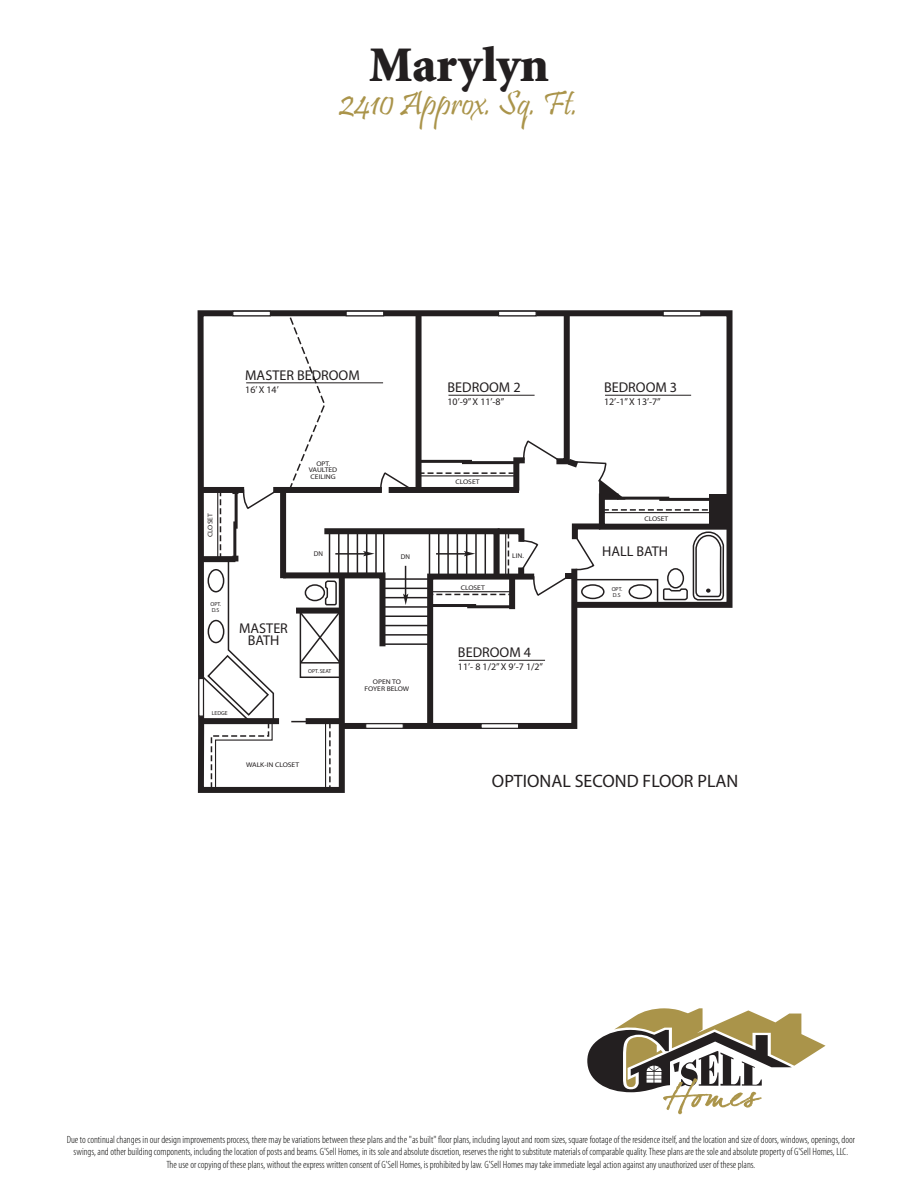
<style>
.page{position:relative;width:918px;height:1188px;background:#fff}
.page>*{position:absolute;margin:0;border:0;box-sizing:border-box;transform-origin:0 0}
.t1{font:900 49.95px "Minion Std";color:#231f20}
.t2{font:34.65px "Pristina";color:#aa944a}
.t3{font:18px "Myriad";color:#231f20}
.t4{font:14.25px/11.7px "Myriad";color:#231f20;text-align:center}
.t5{font:300 condensed 10.5px/12.6px "Myriad Pro";color:#050504;text-align:center}
.t6{font:9.9px "Myriad";color:#231f20}
.t7{font:7.05px "Myriad";color:#231f20}
.t8{font:6.75px/6.8px "Myriad";color:#231f20;text-align:center;scale:1.11 1}
.t9{font:5.7px/5.7px "Myriad";color:#231f20}
</style>
<div class="page">
<svg style="left:587px;top:1008px;width:239px;height:106px"></svg>
<svg style="left:198px;top:310px;width:535px;height:481px"></svg>
<div style="left:518px;top:567px;width:6px;height:9px;background:#231f20"></div>
<p class="t1" style="left:369px;top:40px;width:181px">Marylyn</p>
<p class="t2" style="left:339px;top:84px;width:241px">2410 Approx. Sq. Ft.</p>
<p class="t4" style="left:245px;top:370px;width:116px">MASTER BEDROOM</p>
<p class="t6" style="left:245px;top:385px;width:35px">16’ X 14’</p>
<p class="t4" style="left:448px;top:382px;width:75px">BEDROOM 2</p>
<p class="t6" style="left:448px;top:397px;width:58px">10’-9” X 11’-8”</p>
<p class="t4" style="left:604px;top:382px;width:75px">BEDROOM 3</p>
<p class="t6" style="left:604px;top:397px;width:58px">12’-1” X 13’-7”</p>
<p class="t8" style="left:207px;top:537px;width:23px;rotate:-90deg">CLOSET</p>
<p class="t9" style="left:210px;top:602px;width:12px">OPT.<br>D.S</p>
<p class="t4" style="left:239px;top:623px;width:50px">MASTER<br>BATH</p>
<p class="t9" style="left:212px;top:710px;width:17px">LEDGE</p>
<p class="t8" style="left:309px;top:460px;width:27px">OPT.<br>VAULTED<br>CEILING</p>
<p class="t7" style="left:314px;top:550px;width:11px">DN</p>
<p class="t9" style="left:308px;top:668px;width:25px">OPT. SEAT</p>
<p class="t8" style="left:246px;top:762px;width:49px">WALK-IN CLOSET</p>
<p class="t8" style="left:455px;top:479px;width:23px">CLOSET</p>
<p class="t7" style="left:401px;top:553px;width:11px">DN</p>
<p class="t8" style="left:512px;top:553px;width:12px">LIN.</p>
<p class="t8" style="left:461px;top:584px;width:23px">CLOSET</p>
<p class="t8" style="left:365px;top:678px;width:42px">OPEN TO<br>FOYER BELOW</p>
<p class="t4" style="left:458px;top:647px;width:75px">BEDROOM 4</p>
<p class="t6" style="left:458px;top:662px;width:87px">11’- 8 1/2” X 9’-7 1/2”</p>
<p class="t8" style="left:644px;top:516px;width:23px">CLOSET</p>
<p class="t4" style="left:602px;top:546px;width:67px">HALL BATH</p>
<p class="t9" style="left:612px;top:586px;width:12px">OPT.<br>D.S</p>
<p class="t3" style="left:492px;top:772px;width:248px">OPTIONAL SECOND FLOOR PLAN</p>
<p class="t5" style="left:67px;top:1133px;width:790px">Due to continual changes in our design improvements process, there may be variations between these plans and the "as built" floor plans, including layout and room sizes, square footage of the residence itself, and the location and size of doors, windows, openings, door swings, and other building components, including the location of posts and beams. G'Sell Homes, in its sole and absolute discretion, reserves the right to substitute materials of comparable quality. These plans are the sole and absolute property of G'Sell Homes, LLC.<br>The use or copying of these plans, without the express written consent of G'Sell Homes, is prohibited by law. G'Sell Homes may take immediate legal action against any unauthorized user of these plans.</p>
</div>
